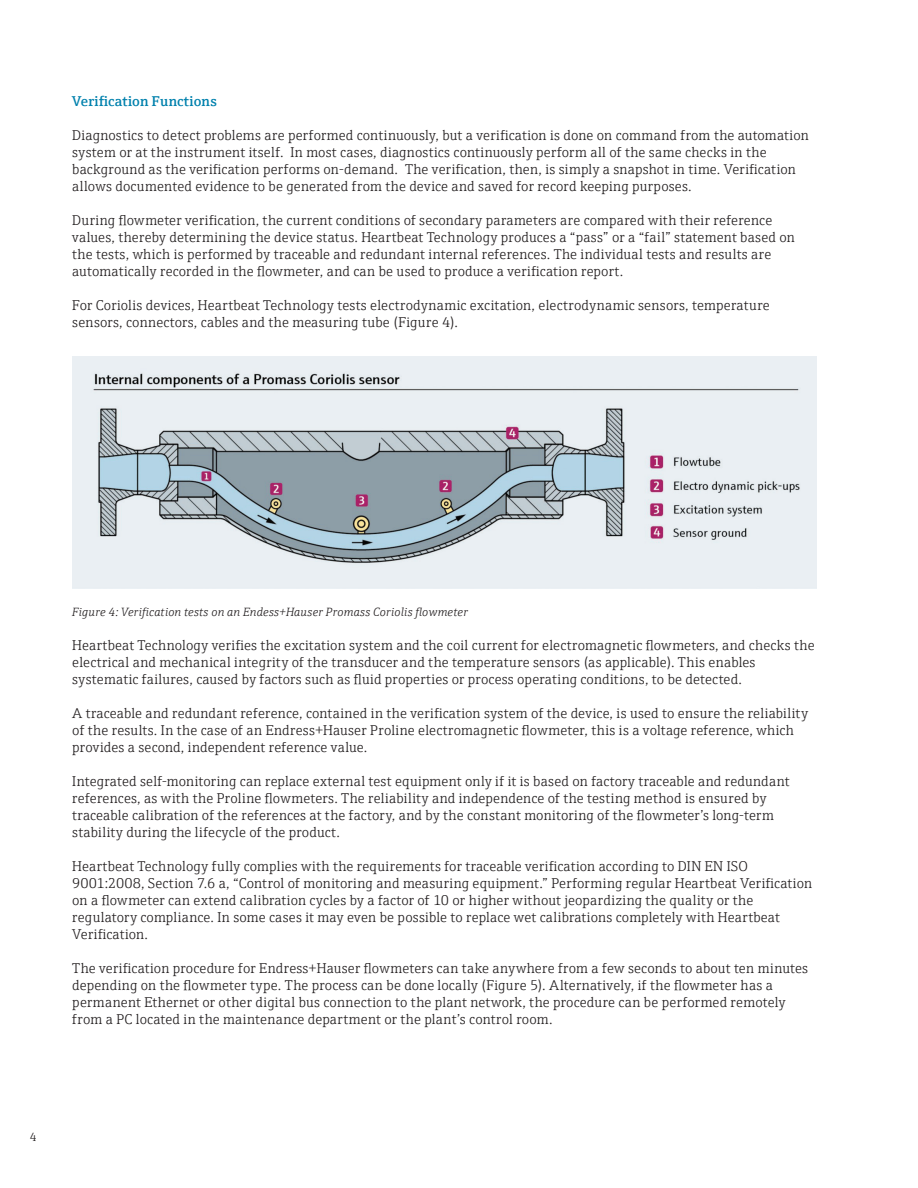
<style>
.page{position:relative;width:918px;height:1188px;background:#fff}
.page>*{position:absolute;margin:0;border:0;box-sizing:border-box;transform-origin:0 0}
.t1{font:300 14.25px/17px "E+H Serif";letter-spacing:.015em;color:#231f20}
.t2{font:600 14.25px "E+H Serif";letter-spacing:.02em;color:#0081ad}
.t3{font:italic 300 12px "E+H Serif";letter-spacing:.02em;color:#231f20}
.t4{font:300 12px "E+H Serif";color:#231f20}
</style>
<div class="page">
<img style="left:72px;top:356px;width:744px;height:233px">
<p class="t2" style="left:72px;top:90px;width:146px">Verification Functions</p>
<p class="t1" style="left:72px;top:126px;width:738px">Diagnostics to detect problems are performed continuously, but a verification is done on command from the automation system or at the instrument itself. In most cases, diagnostics continuously perform all of the same checks in the background as the verification performs on-demand. The verification, then, is simply a snapshot in time. Verification allows documented evidence to be generated from the device and saved for record keeping purposes.</p>
<p class="t1" style="left:72px;top:211px;width:724px">During flowmeter verification, the current conditions of secondary parameters are compared with their reference values, thereby determining the device status. Heartbeat Technology produces a “pass” or a “fail” statement based on the tests, which is performed by traceable and redundant internal references. The individual tests and results are automatically recorded in the flowmeter, and can be used to produce a verification report.</p>
<p class="t1" style="left:72px;top:296px;width:699px">For Coriolis devices, Heartbeat Technology tests electrodynamic excitation, electrodynamic sensors, temperature sensors, connectors, cables and the measuring tube (Figure 4).</p>
<p class="t3" style="left:72px;top:603px;width:397px">Figure 4: Verification tests on an Endess+Hauser Promass Coriolis flowmeter</p>
<p class="t1" style="left:72px;top:636px;width:744px">Heartbeat Technology verifies the excitation system and the coil current for electromagnetic flowmeters, and checks the electrical and mechanical integrity of the transducer and the temperature sensors (as applicable). This enables systematic failures, caused by factors such as fluid properties or process operating conditions, to be detected.</p>
<p class="t1" style="left:72px;top:704px;width:737px">A traceable and redundant reference, contained in the verification system of the device, is used to ensure the reliability of the results. In the case of an Endress+Hauser Proline electromagnetic flowmeter, this is a voltage reference, which provides a second, independent reference value.</p>
<p class="t1" style="left:72px;top:772px;width:719px">Integrated self-monitoring can replace external test equipment only if it is based on factory traceable and redundant references, as with the Proline flowmeters. The reliability and independence of the testing method is ensured by traceable calibration of the references at the factory, and by the constant monitoring of the flowmeter’s long-term stability during the lifecycle of the product.</p>
<p class="t1" style="left:72px;top:857px;width:741px">Heartbeat Technology fully complies with the requirements for traceable verification according to DIN EN ISO 9001:2008, Section 7.6 a, “Control of monitoring and measuring equipment.” Performing regular Heartbeat Verification on a flowmeter can extend calibration cycles by a factor of 10 or higher without jeopardizing the quality or the regulatory compliance. In some cases it may even be possible to replace wet calibrations completely with Heartbeat Verification.</p>
<p class="t1" style="left:72px;top:959px;width:737px">The verification procedure for Endress+Hauser flowmeters can take anywhere from a few seconds to about ten minutes depending on the flowmeter type. The process can be done locally (Figure 5). Alternatively, if the flowmeter has a permanent Ethernet or other digital bus connection to the plant network, the procedure can be performed remotely from a PC located in the maintenance department or the plant’s control room.</p>
<p class="t4" style="left:30px;top:1129px;width:8px">4</p>
</div>
